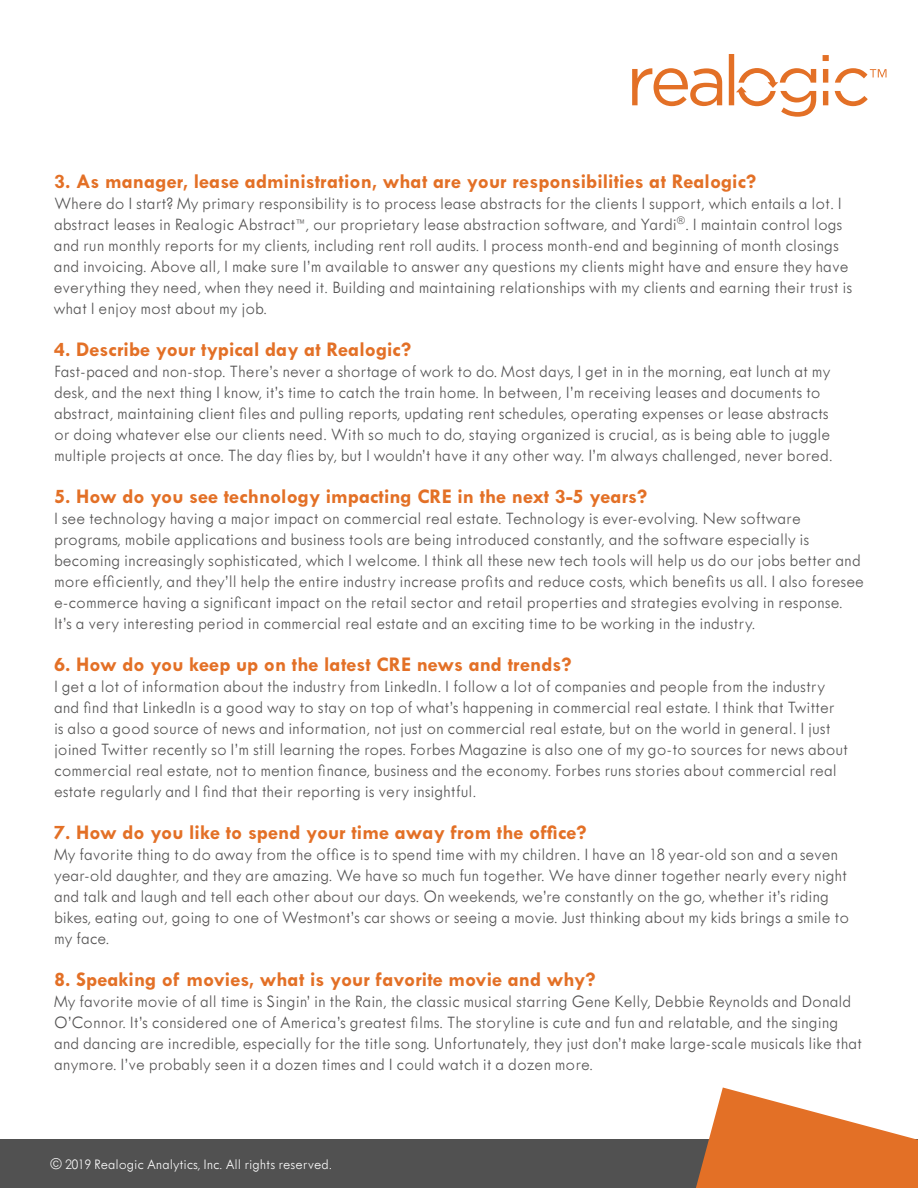
<style>
.page{position:relative;width:918px;height:1188px;background:#fff}
.page>*{position:absolute;margin:0;border:0;box-sizing:border-box;transform-origin:0 0}
.t1{font:700 21px "Tw Cen MT Std";color:#e37026}
.t2{font:300 18px/21px "Tw Cen MT Std";color:#535252}
.t3{font:300 15px "Tw Cen MT Std";color:#fff}
</style>
<div class="page">
<div style="left:0;top:1139px;width:918px;height:49px;background:#515151"></div>
<svg style="left:696px;top:1088px;width:222px;height:100px"></svg>
<svg style="left:632px;top:54px;width:255px;height:63px"></svg>
<p class="t1" style="left:54px;top:170px;width:704px">3. As manager, lease administration, what are your responsibilities at Realogic?</p>
<p class="t2" style="left:54px;top:193px;width:800px">Where do I start? My primary responsibility is to process lease abstracts for the clients I support, which entails a lot. I abstract leases in Realogic Abstract<sup>™</sup>, our proprietary lease abstraction software, and Yardi<sup>®</sup>. I maintain control logs and run monthly reports for my clients, including rent roll audits. I process month-end and beginning of month closings and invoicing. Above all, I make sure I’m available to answer any questions my clients might have and ensure they have everything they need, when they need it. Building and maintaining relationships with my clients and earning their trust is what I enjoy most about my job.</p>
<p class="t1" style="left:54px;top:338px;width:359px">4. Describe your typical day at Realogic?</p>
<p class="t2" style="left:54px;top:361px;width:780px">Fast-paced and non-stop. There’s never a shortage of work to do. Most days, I get in in the morning, eat lunch at my desk, and the next thing I know, it’s time to catch the train home. In between, I’m receiving leases and documents to abstract, maintaining client files and pulling reports, updating rent schedules, operating expenses or lease abstracts or doing whatever else our clients need. With so much to do, staying organized is crucial, as is being able to juggle multiple projects at once. The day flies by, but I wouldn’t have it any other way. I’m always challenged, never bored.</p>
<p class="t1" style="left:54px;top:485px;width:595px">5. How do you see technology impacting CRE in the next 3-5 years?</p>
<p class="t2" style="left:54px;top:508px;width:812px">I see technology having a major impact on commercial real estate. Technology is ever-evolving. New software programs, mobile applications and business tools are being introduced constantly, and the software especially is becoming increasingly sophisticated, which I welcome. I think all these new tech tools will help us do our jobs better and more efficiently, and they’ll help the entire industry increase profits and reduce costs, which benefits us all. I also foresee e-commerce having a significant impact on the retail sector and retail properties and strategies evolving in response.<br>It’s a very interesting period in commercial real estate and an exciting time to be working in the industry.</p>
<p class="t1" style="left:54px;top:653px;width:519px">6. How do you keep up on the latest CRE news and trends?</p>
<p class="t2" style="left:54px;top:676px;width:796px">I get a lot of information about the industry from LinkedIn. I follow a lot of companies and people from the industry and find that LinkedIn is a good way to stay on top of what’s happening in commercial real estate. I think that Twitter is also a good source of news and information, not just on commercial real estate, but on the world in general. I just joined Twitter recently so I’m still learning the ropes. Forbes Magazine is also one of my go-to sources for news about commercial real estate, not to mention finance, business and the economy. Forbes runs stories about commercial real estate regularly and I find that their reporting is very insightful.</p>
<p class="t1" style="left:54px;top:821px;width:534px">7. How do you like to spend your time away from the office?</p>
<p class="t2" style="left:54px;top:844px;width:797px">My favorite thing to do away from the office is to spend time with my children. I have an 18 year-old son and a seven year-old daughter, and they are amazing. We have so much fun together. We have dinner together nearly every night and talk and laugh and tell each other about our days. On weekends, we’re constantly on the go, whether it’s riding bikes, eating out, going to one of Westmont’s car shows or seeing a movie. Just thinking about my kids brings a smile to my face.</p>
<p class="t1" style="left:54px;top:968px;width:543px">8. Speaking of movies, what is your favorite movie and why?</p>
<p class="t2" style="left:54px;top:991px;width:810px">My favorite movie of all time is Singin’ in the Rain, the classic musical starring Gene Kelly, Debbie Reynolds and Donald O’Connor. It’s considered one of America’s greatest films. The storyline is cute and fun and relatable, and the singing and dancing are incredible, especially for the title song. Unfortunately, they just don’t make large-scale musicals like that anymore. I’ve probably seen it a dozen times and I could watch it a dozen more.</p>
<p class="t3" style="left:50px;top:1156px;width:283px">© 2019 Realogic Analytics, Inc. All rights reserved.</p>
</div>
